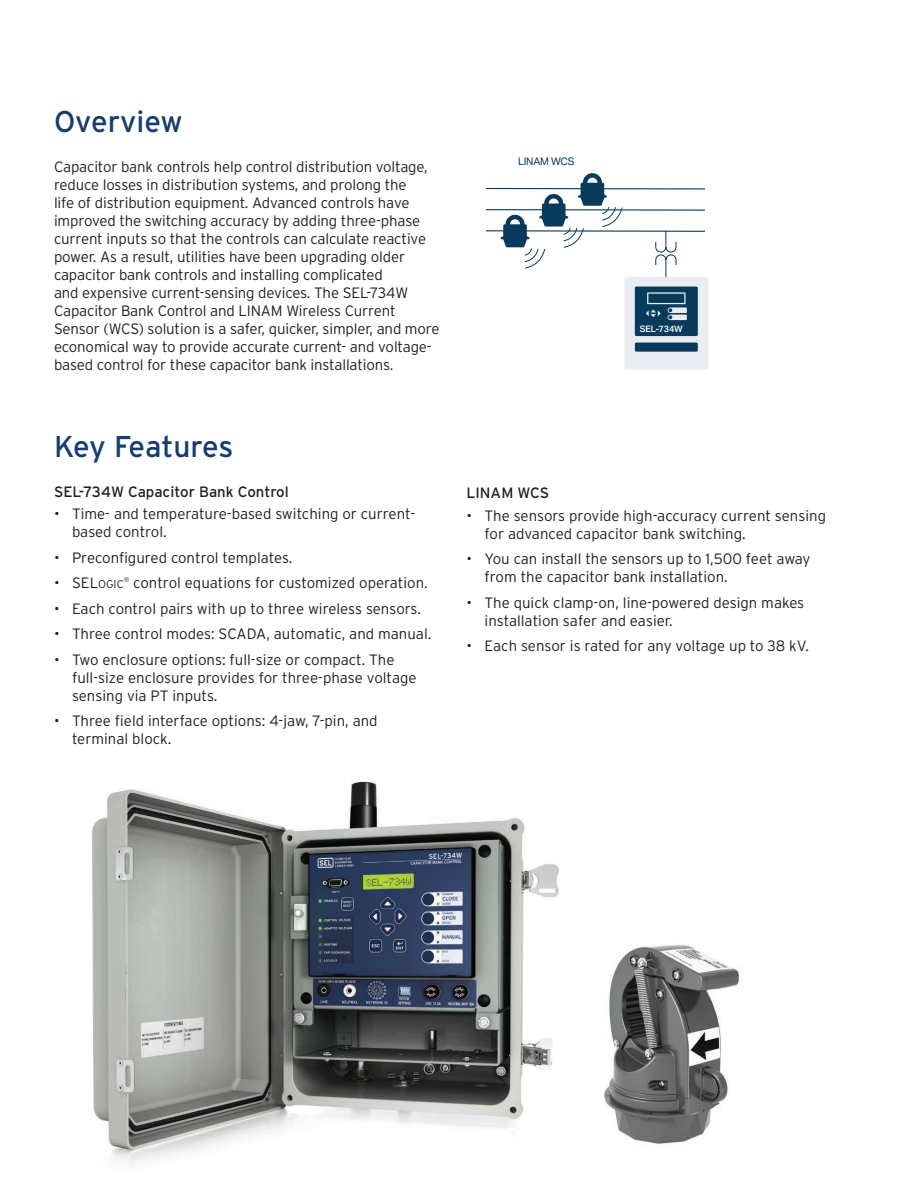
<style>
.page{position:relative;width:918px;height:1188px;background:#fff}
.page>*{position:absolute;margin:0;border:0;box-sizing:border-box;transform-origin:0 0}
.t1{font:30px "Interstate Poly";letter-spacing:-.01em;color:#163d6f}
.t2{font:300 15px/18px "Interstate Poly";letter-spacing:-.01em;color:#231f20}
.t3{font:15px "Interstate Poly";color:#231f20}
.t4{font:300 15px "Interstate Poly";color:#231f20}
.t5{font:10.5px "Aktiv Grotesk";letter-spacing:-.02em;color:#083a5c}
.t6{font:500 9px "Aktiv Grotesk";letter-spacing:.005em;color:#fff}
.t7{font:300 6.75px "Interstate Poly";color:#231f20}
.s1{font-size:11.25px}
</style>
<div class="page">
<img style="left:91px;top:781px;width:468px;height:385px">
<div style="left:624px;top:277px;width:84px;height:93px;background:#e9edf2;border-radius:2px"></div>
<div style="left:635px;top:343px;width:63px;height:9px;background:#083a5c;border-radius:2px"></div>
<div style="left:635px;top:287px;width:63px;height:49px;background:#083a5c;border-radius:2px"></div>
<svg style="left:486px;top:173px;width:219px;height:147px"></svg>
<img style="left:603px;top:945px;width:137px;height:199px">
<h1 class="t1" style="left:54px;top:100px;width:130px">Overview</h1>
<p class="t2" style="left:54px;top:156px;width:387px">Capacitor bank controls help control distribution voltage, reduce losses in distribution systems, and prolong the<br>life of distribution equipment. Advanced controls have improved the switching accuracy by adding three-phase current inputs so that the controls can calculate reactive power. As a result, utilities have been upgrading older capacitor bank controls and installing complicated<br>and expensive current-sensing devices. The SEL-734W Capacitor Bank Control and LINAM Wireless Current Sensor (WCS) solution is a safer, quicker, simpler, and more economical way to provide accurate current- and voltage&shy;based control for these capacitor bank installations.</p>
<h1 class="t1" style="left:54px;top:425px;width:181px">Key Features</h1>
<p class="t3" style="left:54px;top:481px;width:236px">SEL-734W Capacitor Bank Control</p>
<p class="t2" style="left:72px;top:504px;width:345px;text-indent:-18px">• Time- and temperature-based switching or current&shy;based control.</p>
<p class="t2" style="left:54px;top:548px;width:240px">• Preconfigured control templates.</p>
<p class="t4" style="left:54px;top:572px;width:71px">• SEL<span class="s1">ogic</span></p>
<p class="t7" style="left:124px;top:574px;width:7px">®</p>
<p class="t2" style="left:133px;top:573px;width:296px">control equations for customized operation.</p>
<p class="t2" style="left:54px;top:599px;width:369px">• Each control pairs with up to three wireless sensors.</p>
<p class="t2" style="left:54px;top:624px;width:379px">• Three control modes: SCADA, automatic, and manual.</p>
<p class="t2" style="left:72px;top:650px;width:346px;text-indent:-18px">• Two enclosure options: full-size or compact. The full-size enclosure provides for three-phase voltage sensing via PT inputs.</p>
<p class="t2" style="left:72px;top:711px;width:307px;text-indent:-18px">• Three field interface options: 4-jaw, 7-pin, and terminal block.</p>
<p class="t5" style="left:518px;top:154px;width:58px">LINAM WCS</p>
<p class="t6" style="left:640px;top:323px;width:45px">SEL-734W</p>
<p class="t3" style="left:467px;top:482px;width:84px">LINAM WCS</p>
<p class="t2" style="left:485px;top:505px;width:343px;text-indent:-18px">• The sensors provide high-accuracy current sensing for advanced capacitor bank switching.</p>
<p class="t2" style="left:485px;top:549px;width:328px;text-indent:-18px">• You can install the sensors up to 1,500 feet away from the capacitor bank installation.</p>
<p class="t2" style="left:485px;top:592px;width:321px;text-indent:-18px">• The quick clamp-on, line-powered design makes installation safer and easier.</p>
<p class="t2" style="left:467px;top:636px;width:344px">• Each sensor is rated for any voltage up to 38 kV.</p>
</div>
